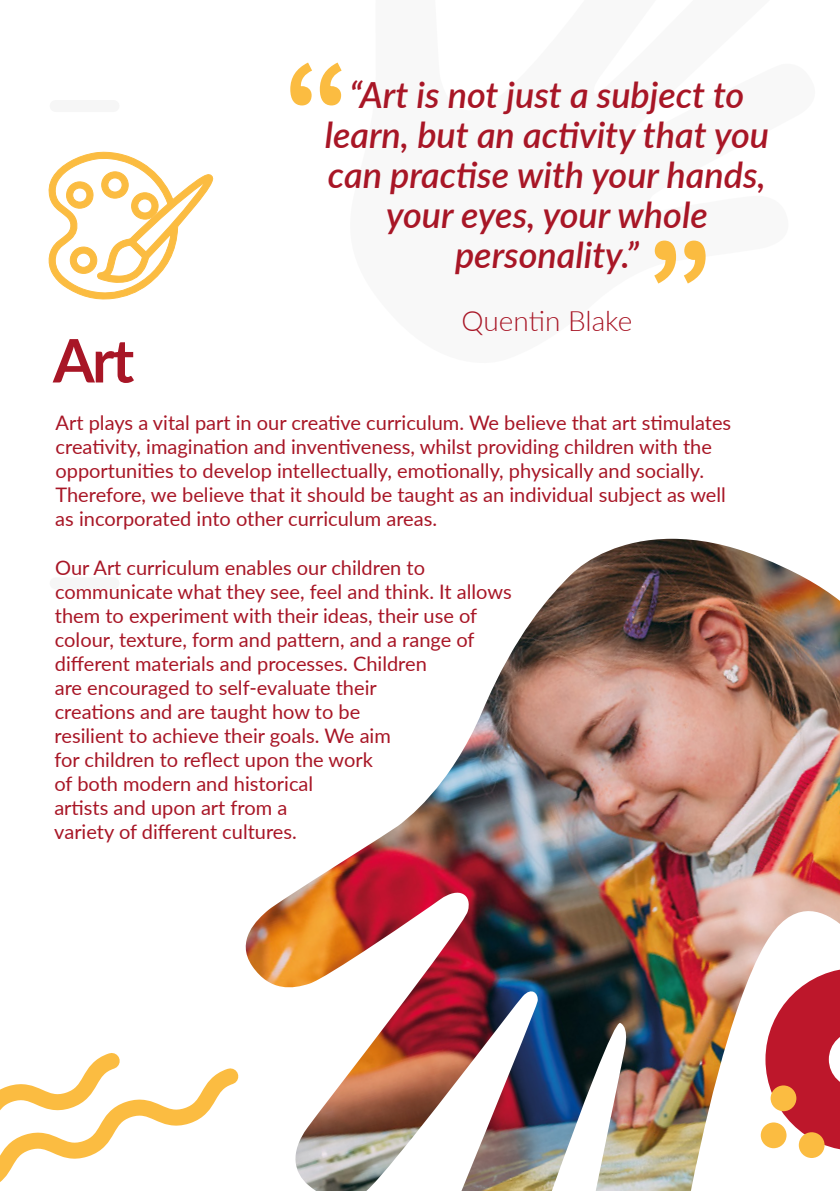
<style>
.page{position:relative;width:840px;height:1191px;background:#fff}
.page>*{position:absolute;margin:0;border:0;box-sizing:border-box;transform-origin:0 0}
.t1{font:700 60px "Lato";color:#a81626}
.t2{font:italic 600 36px/40px "Lato";color:#a81626;text-align:center}
.t3{font:300 28px "Lato";letter-spacing:-.005em;color:#a81626}
.t4{font:20px/24px "Lato";color:#a81626}
</style>
<div class="page">
<div style="left:56px;top:100px;width:57px;height:12px;background:#f6f6f6"></div>
<div style="left:56px;top:577px;width:57px;height:12px;background:#f6f6f6"></div>
<svg style="left:48px;top:151px;width:165px;height:149px"></svg>
<img style="left:245px;top:539px;width:594px;height:652px">
<svg style="left:0;top:1040px;width:250px;height:151px"></svg>
<svg style="left:765px;top:968px;width:74px;height:182px"></svg>
<div style="left:770px;top:1085px;width:25px;height:26px;background:#fbbc41;border-radius:50%"></div>
<div style="left:760px;top:1122px;width:26px;height:26px;background:#fbbc41;border-radius:50%"></div>
<div style="left:798px;top:1132px;width:26px;height:26px;background:#fbbc41;border-radius:50%"></div>
<svg style="left:290px;top:63px;width:51px;height:42px"></svg>
<svg style="left:654px;top:241px;width:51px;height:42px"></svg>
<h2 class="t2" style="left:324px;top:74px;width:445px">“Art is not just a subject to learn, but an activity that you can practise with your hands, your eyes, your whole personality.”</h2>
<h3 class="t3" style="left:461px;top:301px;width:172px">Quentin Blake</h3>
<h1 class="t1" style="left:53px;top:316px;width:83px">Art</h1>
<p class="t4" style="left:55px;top:409px;width:677px">Art plays a vital part in our creative curriculum. We believe that art stimulates creativity, imagination and inventiveness, whilst providing children with the opportunities to develop intellectually, emotionally, physically and socially.<br>Therefore, we believe that it should be taught as an individual subject as well as incorporated into other curriculum areas.</p>
<p class="t4" style="left:54px;top:555px;width:458px">Our Art curriculum enables our children to communicate what they see, feel and think. It allows them to experiment with their ideas, their use of colour, texture, form and pattern, and a range of different materials and processes. Children<br>are encouraged to self-evaluate their<br>creations and are taught how to be<br>resilient to achieve their goals. We aim<br>for children to reflect upon the work<br>of both modern and historical<br>artists and upon art from a<br>variety of different cultures.</p>
</div>
